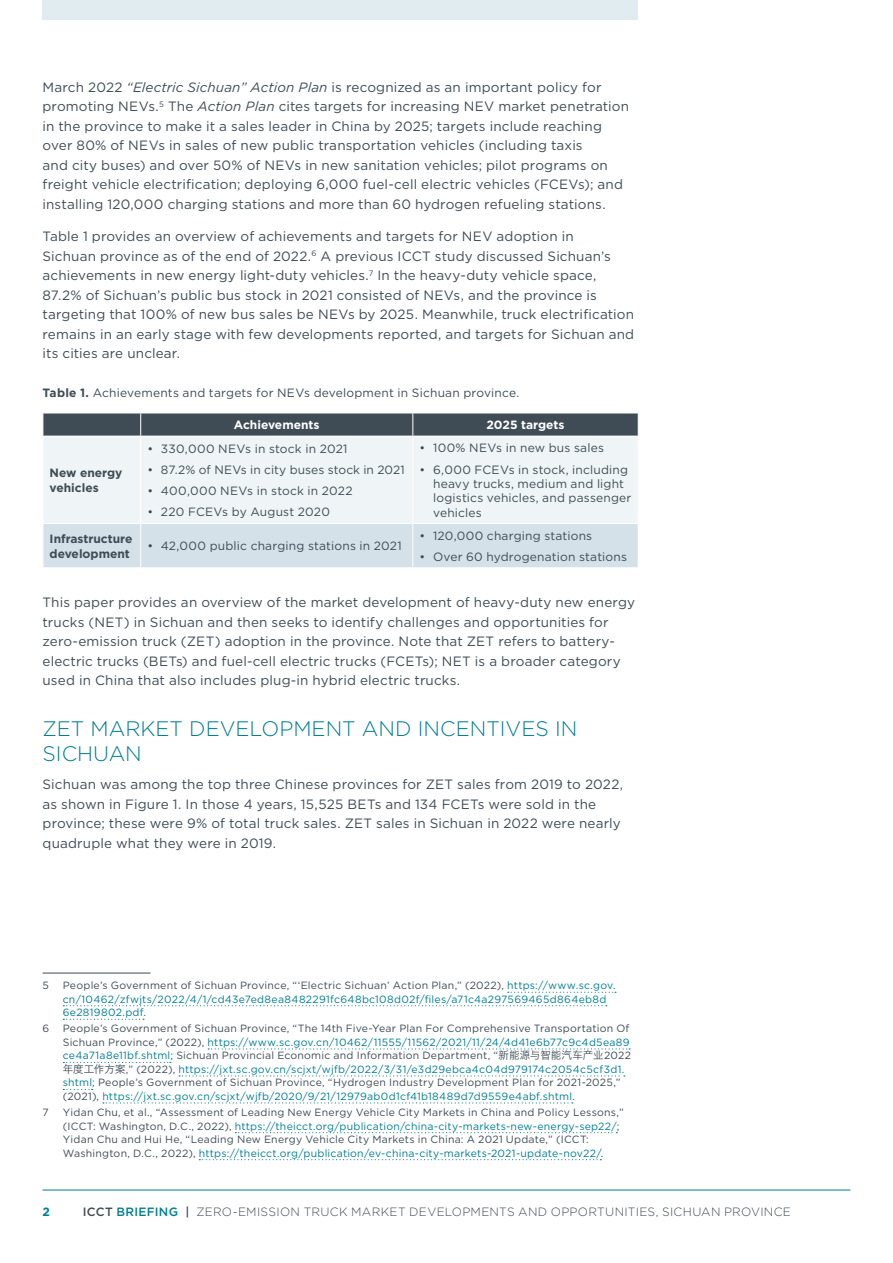
<style>
.page{position:relative;width:893px;height:1263px;background:#fff}
.page>*{position:absolute;margin:0;border:0;box-sizing:border-box;transform-origin:0 0}
.t1{font:300 21px/25.2px "Gotham";color:#007e94}
.Body_Copy{font:13.5px/19.5px "Gotham";letter-spacing:.01em;color:#3f4b55}
.Table_Title{font:12px/14.4px "Gotham";letter-spacing:.015em;color:#3f4b55}
.t2{font:300 12px "Gotham";letter-spacing:.02em;color:#3f4b55}
.Table_Left_Col{font:700 12px/14.4px "Gotham";color:#3f4b55}
.Table_Category{font:700 12px "Gotham";color:#fff}
.t3{font:700 12px "Gotham";color:#007e94}
.Footnote{font:10.5px/13.5px "Gotham";letter-spacing:.02em;color:#3f4b55}
.Footnote-2{font:10.5px/13.5px "Gotham";letter-spacing:.025em;color:#007e94}
.s1{font-style:italic}
.s2{font-weight:700}
.s3{color:#3f4b55}
.s4{color:#007e94}
.s5{font-family:"Hiragino Sans GB W3"}
.s6{font-weight:500}
.s7{font-weight:500;color:#007e94}
</style>
<div class="page">
<hr style="left:43px;top:1190px;width:807px;height:1px;background:#007e94">
<div style="left:43px;top:0;width:595px;height:20px;background:#e1ecf0"></div>
<div style="left:44px;top:437px;width:594px;height:86px;background:#eff5f6"></div>
<div style="left:44px;top:524px;width:594px;height:43px;background:#d4e1e8"></div>
<hr style="left:412px;top:436px;width:1px;height:87px;background:#fff">
<hr style="left:412px;top:524px;width:1px;height:43px;background:#fff">
<svg style="left:43px;top:413px;width:596px;height:23px;background:#47535c"></svg>
<hr style="left:140px;top:436px;width:1px;height:87px;background:#fff">
<hr style="left:140px;top:524px;width:1px;height:43px;background:#fff">
<hr style="left:43px;top:973px;width:108px;height:1px;background:#3f4b55">
<svg style="left:508px;top:992px;width:108px;height:1px"></svg>
<svg style="left:63px;top:1005px;width:544px;height:1px"></svg>
<svg style="left:63px;top:1019px;width:81px;height:1px"></svg>
<svg style="left:208px;top:1048px;width:422px;height:1px"></svg>
<svg style="left:63px;top:1062px;width:108px;height:1px"></svg>
<svg style="left:179px;top:1075px;width:446px;height:1px"></svg>
<svg style="left:63px;top:1089px;width:30px;height:1px"></svg>
<svg style="left:103px;top:1102px;width:470px;height:1px"></svg>
<svg style="left:235px;top:1132px;width:382px;height:1px"></svg>
<svg style="left:199px;top:1159px;width:402px;height:1px"></svg>
<p class="Body_Copy" style="left:43px;top:77px;width:588px">March 2022 <span class="s1">“Electric Sichuan” Action Plan</span> is recognized as an important policy for promoting NEVs.<sup>5</sup> The <span class="s1">Action Plan</span> cites targets for increasing NEV market penetration in the province to make it a sales leader in China by 2025; targets include reaching over 80% of NEVs in sales of new public transportation vehicles (including taxis<br>and city buses) and over 50% of NEVs in new sanitation vehicles; pilot programs on freight vehicle electrification; deploying 6,000 fuel-cell electric vehicles (FCEVs); and installing 120,000 charging stations and more than 60 hydrogen refueling stations.</p>
<p class="Body_Copy" style="left:43px;top:226px;width:593px">Table 1 provides an overview of achievements and targets for NEV adoption in<br>Sichuan province as of the end of 2022.<sup>6</sup> A previous ICCT study discussed Sichuan’s achievements in new energy light-duty vehicles.<sup>7</sup> In the heavy-duty vehicle space, 87.2% of Sichuan’s public bus stock in 2021 consisted of NEVs, and the province is targeting that 100% of new bus sales be NEVs by 2025. Meanwhile, truck electrification remains in an early stage with few developments reported, and targets for Sichuan and its cities are unclear.</p>
<p class="Table_Title" style="left:43px;top:386px;width:478px"><span class="s2">Table 1.</span> Achievements and targets for NEVs development in Sichuan province.</p>
<p class="Table_Category" style="left:234px;top:417px;width:87px">Achievements</p>
<p class="Table_Category" style="left:486px;top:417px;width:80px">2025 targets</p>
<p class="Table_Left_Col" style="left:50px;top:466px;width:74px">New energy vehicles</p>
<p class="Table_Title" style="left:420px;top:441px;width:186px">• 100% NEVs in new bus sales</p>
<p class="Table_Title" style="left:433px;top:462px;width:200px;text-indent:-14px">• 6,000 FCEVs in stock, including heavy trucks, medium and light logistics vehicles, and passenger vehicles</p>
<p class="Table_Title" style="left:147px;top:441px;width:202px">• 330,000 NEVs in stock in 2021</p>
<p class="Table_Title" style="left:147px;top:462px;width:259px">• 87.2% of NEVs in city buses stock in 2021</p>
<p class="Table_Title" style="left:147px;top:483px;width:207px">• 400,000 NEVs in stock in 2022</p>
<p class="Table_Title" style="left:147px;top:505px;width:184px">• 220 FCEVs by August 2020</p>
<p class="Table_Title" style="left:420px;top:528px;width:174px">• 120,000 charging stations</p>
<p class="Table_Title" style="left:420px;top:549px;width:209px">• Over 60 hydrogenation stations</p>
<p class="Body_Copy" style="left:43px;top:592px;width:594px">This paper provides an overview of the market development of heavy-duty new energy trucks (NET) in Sichuan and then seeks to identify challenges and opportunities for zero-emission truck (ZET) adoption in the province. Note that ZET refers to battery&shy;electric trucks (BETs) and fuel-cell electric trucks (FCETs); NET is a broader category used in China that also includes plug-in hybrid electric trucks.</p>
<h1 class="t1" style="left:43px;top:715px;width:536px">ZET MARKET DEVELOPMENT AND INCENTIVES IN<br>SICHUAN</h1>
<p class="Body_Copy" style="left:43px;top:774px;width:582px">Sichuan was among the top three Chinese provinces for ZET sales from 2019 to 2022, as shown in Figure 1. In those 4 years, 15,525 BETs and 134 FCETs were sold in the province; these were 9% of total truck sales. ZET sales in Sichuan in 2022 were nearly quadruple what they were in 2019.</p>
<p class="Table_Left_Col" style="left:50px;top:532px;width:84px">Infrastructure development</p>
<p class="Table_Title" style="left:147px;top:539px;width:256px">• 42,000 public charging stations in 2021</p>
<p class="Footnote" style="left:43px;top:978px;width:8px">5</p>
<p class="Footnote-2" style="left:63px;top:978px;width:554px"><span class="s3">People’s Government of Sichuan Province, “‘Electric Sichuan’ Action Plan,” (2022),</span> https://www.sc.gov. cn/10462/zfwjts/2022/4/1/cd43e7ed8ea8482291fc648bc108d02f/files/a71c4a297569465d864eb8d<br>6e2819802.pdf<span class="s3">.</span></p>
<p class="Footnote" style="left:43px;top:1022px;width:8px">6</p>
<p class="Footnote" style="left:63px;top:1022px;width:570px">People’s Government of Sichuan Province, “The 14th Five-Year Plan For Comprehensive Transportation Of Sichuan Province,” (2022), <span class="s4">https://www.sc.gov.cn/10462/11555/11562/2021/11/24/4d41e6b77c9c4d5ea89 ce4a71a8e11bf.shtml</span>; Sichuan Provincial Economic and Information Department, “<span class="s5">新能源与智能汽车产业</span>2022<span class="s5">年度工作方案</span>,” (2022), <span class="s4">https://jxt.sc.gov.cn/scjxt/wjfb/2022/3/31/e3d29ebca4c04d979174c2054c5cf3d1. shtml</span>; People’s Government of Sichuan Province, “Hydrogen Industry Development Plan for 2021-2025,” (2021), <span class="s4">https://jxt.sc.gov.cn/scjxt/wjfb/2020/9/21/12979ab0d1cf41b18489d7d9559e4abf.shtml</span>.</p>
<p class="Footnote" style="left:43px;top:1105px;width:8px">7</p>
<p class="Footnote" style="left:63px;top:1105px;width:562px">Yidan Chu, et al., “Assessment of Leading New Energy Vehicle City Markets in China and Policy Lessons,” (ICCT: Washington, D.C., 2022), <span class="s4">https://theicct.org/publication/china-city-markets-new-energy-sep22/</span>; Yidan Chu and Hui He, “Leading New Energy Vehicle City Markets in China: A 2021 Update,” (ICCT:<br>Washington, D.C., 2022), <span class="s4">https://theicct.org/publication/ev-china-city-markets-2021-update-nov22/</span>.</p>
<p class="t3" style="left:43px;top:1203px;width:9px">2</p>
<p class="t2" style="left:83px;top:1204px;width:710px"><span class="s6">ICCT</span> <span class="s7">BRIEFING</span> <span class="s6">|</span> ZERO-EMISSION TRUCK MARKET DEVELOPMENTS AND OPPORTUNITIES, SICHUAN PROVINCE</p>
</div>
